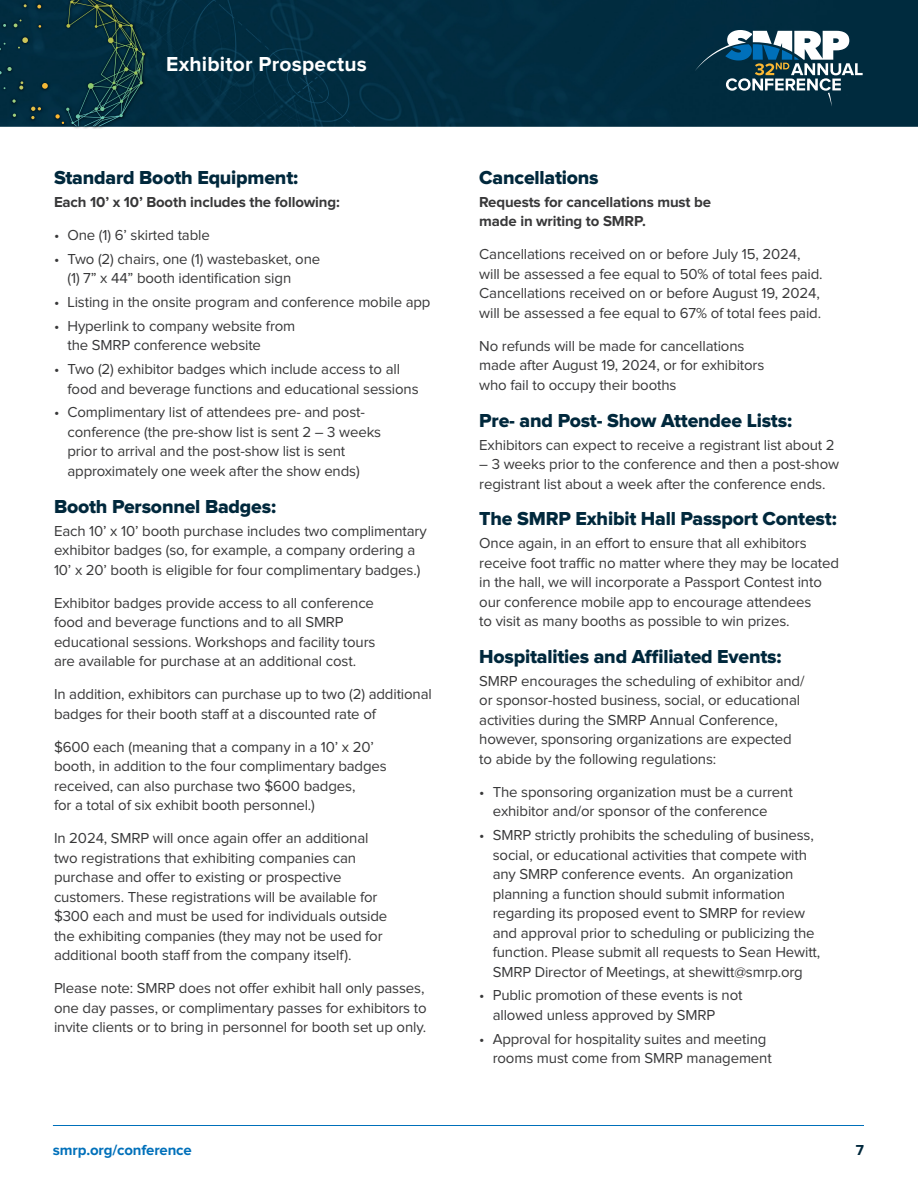
<style>
.page{position:relative;width:918px;height:1188px;background:#fff}
.page>*{position:absolute;margin:0;border:0;box-sizing:border-box;transform-origin:0 0}
.t1{font:700 21px "Proxima Nova";letter-spacing:.01em;color:#fff}
.t2{font:19.5px "Proxima Nova Extrabld";letter-spacing:-.01em;color:#00283c}
.t3{font:15px/19.5px "Proxima Nova";letter-spacing:-.01em;color:#383839}
.t4{font:700 15px/19.5px "Proxima Nova";letter-spacing:-.01em;color:#383839}
.t5{font:700 15px "Proxima Nova";letter-spacing:-.01em;color:#0070ba}
.t6{font:700 15px "Proxima Nova";color:#00283c}
</style>
<div class="page">
<div style="left:148px;top:0;width:770px;height:126px;background:#012c40"></div>
<svg style="left:0;top:0;width:148px;height:129px;background:#2a4e5f"></svg>
<svg style="left:0;top:0;width:60px;height:119px;background:#063040"></svg>
<svg style="left:66px;top:0;width:79px;height:126px;background:#0f3941"></svg>
<hr style="left:53px;top:1125px;width:811px;height:1px;background:#0070ba">
<svg style="left:695px;top:30px;width:168px;height:77px"></svg>
<h1 class="t1" style="left:166px;top:54px;width:202px">Exhibitor Prospectus</h1>
<h2 class="t2" style="left:54px;top:169px;width:246px">Standard Booth Equipment:</h2>
<p class="t4" style="left:54px;top:193px;width:287px">Each 10’ x 10’ Booth includes the following:</p>
<p class="t3" style="left:54px;top:226px;width:157px">• One (1) 6’ skirted table</p>
<p class="t3" style="left:68px;top:250px;width:254px;text-indent:-14px">• Two (2) chairs, one (1) wastebasket, one (1) 7” x 44” booth identification sign</p>
<p class="t3" style="left:54px;top:293px;width:378px">• Listing in the onsite program and conference mobile app</p>
<p class="t3" style="left:68px;top:317px;width:229px;text-indent:-14px">• Hyperlink to company website from the SMRP conference website</p>
<p class="t3" style="left:68px;top:360px;width:353px;text-indent:-14px">• Two (2) exhibitor badges which include access to all food and beverage functions and educational sessions</p>
<p class="t3" style="left:68px;top:403px;width:315px;text-indent:-14px">• Complimentary list of attendees pre- and post&shy;conference (the pre-show list is sent 2 – 3 weeks prior to arrival and the post-show list is sent approximately one week after the show ends)</p>
<h2 class="t2" style="left:54px;top:497px;width:224px">Booth Personnel Badges:</h2>
<p class="t3" style="left:54px;top:522px;width:374px">Each 10’ x 10’ booth purchase includes two complimentary exhibitor badges (so, for example, a company ordering a<br>10’ x 20’ booth is eligible for four complimentary badges.)</p>
<p class="t3" style="left:54px;top:594px;width:323px">Exhibitor badges provide access to all conference food and beverage functions and to all SMRP educational sessions. Workshops and facility tours are available for purchase at an additional cost.</p>
<p class="t3" style="left:54px;top:685px;width:379px">In addition, exhibitors can purchase up to two (2) additional badges for their booth staff at a discounted rate of</p>
<p class="t3" style="left:54px;top:738px;width:334px">$600 each (meaning that a company in a 10’ x 20’ booth, in addition to the four complimentary badges received, can also purchase two $600 badges,<br>for a total of six exhibit booth personnel.)</p>
<p class="t3" style="left:54px;top:829px;width:335px">In 2024, SMRP will once again offer an additional two registrations that exhibiting companies can purchase and offer to existing or prospective customers. These registrations will be available for $300 each and must be used for individuals outside the exhibiting companies (they may not be used for additional booth staff from the company itself).</p>
<p class="t3" style="left:54px;top:979px;width:374px">Please note: SMRP does not offer exhibit hall only passes, one day passes, or complimentary passes for exhibitors to invite clients or to bring in personnel for booth set up only.</p>
<h2 class="t2" style="left:479px;top:169px;width:121px">Cancellations</h2>
<p class="t4" style="left:479px;top:193px;width:233px">Requests for cancellations must be made in writing to SMRP.</p>
<p class="t3" style="left:479px;top:245px;width:345px">Cancellations received on or before July 15, 2024, will be assessed a fee equal to 50% of total fees paid.<br>Cancellations received on or before August 19, 2024, will be assessed a fee equal to 67% of total fees paid.</p>
<p class="t3" style="left:479px;top:337px;width:287px">No refunds will be made for cancellations made after August 19, 2024, or for exhibitors who fail to occupy their booths</p>
<h2 class="t2" style="left:479px;top:411px;width:314px">Pre- and Post- Show Attendee Lists:</h2>
<p class="t3" style="left:479px;top:435px;width:357px">Exhibitors can expect to receive a registrant list about 2</p>
<p class="t3" style="left:479px;top:455px;width:361px">– 3 weeks prior to the conference and then a post-show registrant list about a week after the conference ends.</p>
<h2 class="t2" style="left:479px;top:510px;width:359px">The SMRP Exhibit Hall Passport Contest:</h2>
<p class="t3" style="left:479px;top:534px;width:361px">Once again, in an effort to ensure that all exhibitors receive foot traffic no matter where they may be located in the hall, we will incorporate a Passport Contest into our conference mobile app to encourage attendees<br>to visit as many booths as possible to win prizes.</p>
<h2 class="t2" style="left:479px;top:648px;width:304px">Hospitalities and Affiliated Events:</h2>
<p class="t3" style="left:479px;top:672px;width:327px">SMRP encourages the scheduling of exhibitor and/ or sponsor-hosted business, social, or educational activities during the SMRP Annual Conference, however, sponsoring organizations are expected to abide by the following regulations:</p>
<p class="t3" style="left:493px;top:783px;width:302px;text-indent:-14px">• The sponsoring organization must be a current exhibitor and/or sponsor of the conference</p>
<p class="t3" style="left:493px;top:826px;width:329px;text-indent:-14px">• SMRP strictly prohibits the scheduling of business, social, or educational activities that compete with any SMRP conference events. An organization planning a function should submit information regarding its proposed event to SMRP for review and approval prior to scheduling or publicizing the function. Please submit all requests to Sean Hewitt, SMRP Director of Meetings, at shewitt@smrp.org</p>
<p class="t3" style="left:493px;top:986px;width:251px;text-indent:-14px">• Public promotion of these events is not allowed unless approved by SMRP</p>
<p class="t3" style="left:493px;top:1030px;width:281px;text-indent:-14px">• Approval for hospitality suites and meeting rooms must come from SMRP management</p>
<p class="t5" style="left:53px;top:1143px;width:141px">smrp.org/conference</p>
<p class="t6" style="left:856px;top:1143px;width:10px">7</p>
</div>
